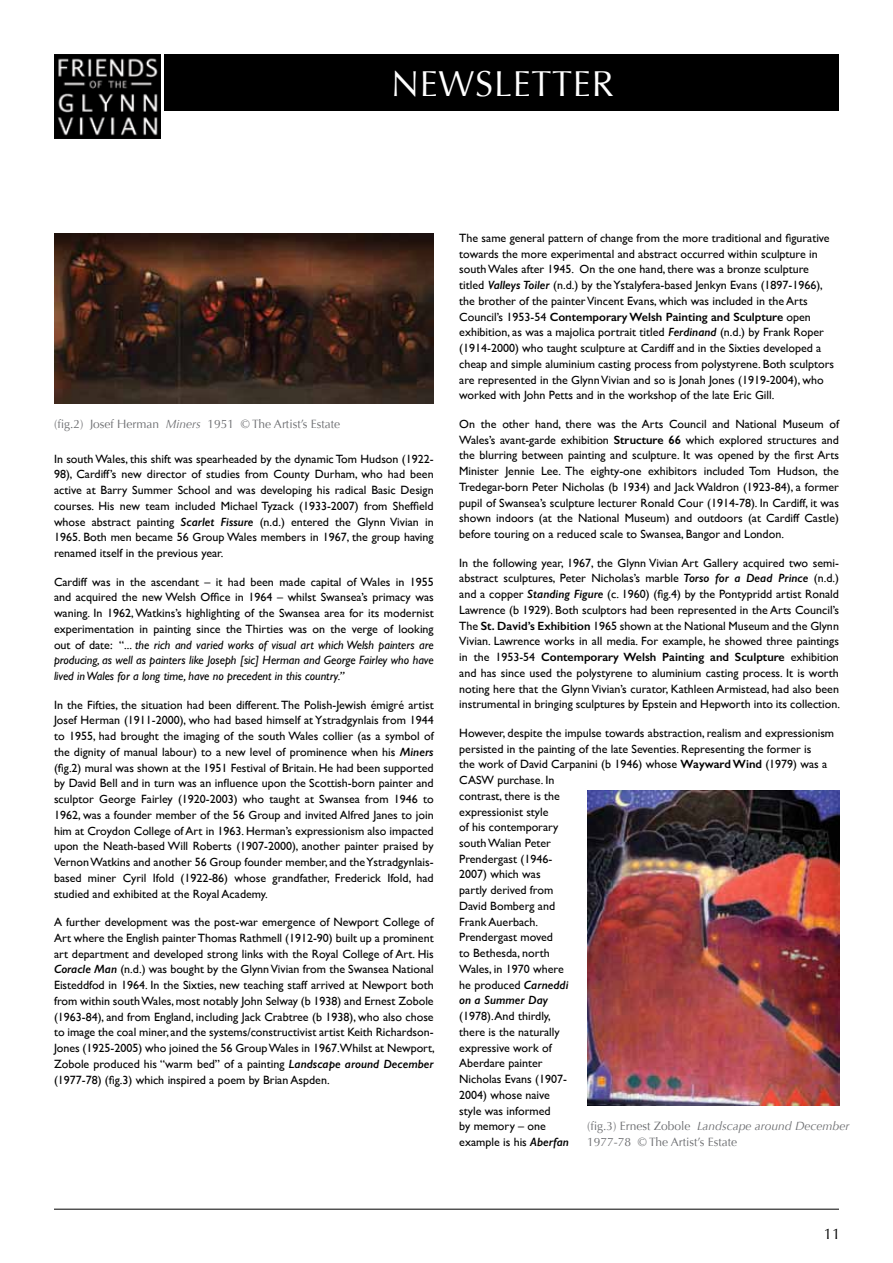
<style>
.page{position:relative;width:893px;height:1263px;background:#fff}
.page>*{position:absolute;margin:0;border:0;box-sizing:border-box;transform-origin:0 0}
.t1{font:36px "Optima";letter-spacing:.02em;color:#fff}
.t2{font:15px "Optima";color:#000}
.t3{font:12px/15.8px "Gill Sans";color:#000;text-align:justify}
.t4{font:12px/16.5px "Optima";color:#6d6e71}
.s1{font-style:italic}
.s2{font-weight:600;font-style:italic}
.s3{font-weight:600}
</style>
<div class="page">
<img style="left:54px;top:54px;width:106px;height:84px">
<div style="left:165px;top:54px;width:674px;height:57px;background:#000"></div>
<hr style="left:54px;top:1209px;width:785px;height:1px;background:#000">
<img style="left:54px;top:234px;width:380px;height:169px">
<img style="left:587px;top:791px;width:252px;height:314px">
<h1 class="t1" style="left:391px;top:63px;width:224px">NEWSLETTER</h1>
<p class="t4" style="left:54px;top:415px;width:288px">(fig.2) Josef Herman <span class="s1">Miners</span> 1951 © The Artist’s Estate</p>
<p class="t3" style="left:54px;top:451px;width:381px">In south Wales, this shift was spearheaded by the dynamic Tom Hudson (1922- 98), Cardiff’s new director of studies from County Durham, who had been active at Barry Summer School and was developing his radical Basic Design courses. His new team included Michael Tyzack (1933-2007) from Sheffield whose abstract painting <span class="s2">Scarlet Fissure</span> (n.d.) entered the Glynn Vivian in 1965. Both men became 56 Group Wales members in 1967, the group having renamed itself in the previous year.</p>
<p class="t3" style="left:54px;top:573px;width:381px">Cardiff was in the ascendant – it had been made capital of Wales in 1955 and acquired the new Welsh Office in 1964 – whilst Swansea’s primacy was waning. In 1962, Watkins’s highlighting of the Swansea area for its modernist experimentation in painting since the Thirties was on the verge of looking out of date: “... <span class="s1">the rich and varied works of visual art which Welsh painters are producing, as well as painters like Joseph [sic] Herman and George Fairley who have lived in Wales for a long time, have no precedent in this country.”</span></p>
<p class="t3" style="left:54px;top:696px;width:381px">In the Fifties, the situation had been different. The Polish-Jewish émigré artist Josef Herman (1911-2000), who had based himself at Ystradgynlais from 1944 to 1955, had brought the imaging of the south Wales collier (as a symbol of the dignity of manual labour) to a new level of prominence when his <span class="s2">Miners </span>(fig.2) mural was shown at the 1951 Festival of Britain. He had been supported by David Bell and in turn was an influence upon the Scottish-born painter and sculptor George Fairley (1920-2003) who taught at Swansea from 1946 to 1962, was a founder member of the 56 Group and invited Alfred Janes to join him at Croydon College of Art in 1963. Herman’s expressionism also impacted upon the Neath-based Will Roberts (1907-2000), another painter praised by Vernon Watkins and another 56 Group founder member, and the Ystradgynlais&shy;based miner Cyril Ifold (1922-86) whose grandfather, Frederick Ifold, had studied and exhibited at the Royal Academy.</p>
<p class="t3" style="left:54px;top:914px;width:382px">A further development was the post-war emergence of Newport College of Art where the English painter Thomas Rathmell (1912-90) built up a prominent art department and developed strong links with the Royal College of Art. His <span class="s2">Coracle Man</span> (n.d.) was bought by the Glynn Vivian from the Swansea National Eisteddfod in 1964. In the Sixties, new teaching staff arrived at Newport both from within south Wales, most notably John Selway (b 1938) and Ernest Zobole (1963-84), and from England, including Jack Crabtree (b 1938), who also chose to image the coal miner, and the systems/constructivist artist Keith Richardson-Jones (1925-2005) who joined the 56 Group Wales in 1967.Whilst at Newport, Zobole produced his “warm bed” of a painting <span class="s2">Landscape around December </span>(1977-78) (fig.3) which inspired a poem by Brian Aspden.</p>
<p class="t3" style="left:459px;top:230px;width:376px;text-align:left">The same general pattern of change from the more traditional and figurative towards the more experimental and abstract occurred within sculpture in south Wales after 1945. On the one hand, there was a bronze sculpture titled <span class="s2">Valleys Toiler</span> (n.d.) by the Ystalyfera-based Jenkyn Evans (1897-1966), the brother of the painter Vincent Evans, which was included in the Arts Council’s 1953-54 <span class="s3">Contemporary Welsh Painting and Sculpture</span> open exhibition, as was a majolica portrait titled <span class="s2">Ferdinand</span> (n.d.) by Frank Roper (1914-2000) who taught sculpture at Cardiff and in the Sixties developed a cheap and simple aluminium casting process from polystyrene. Both sculptors are represented in the Glynn Vivian and so is Jonah Jones (1919-2004), who worked with John Petts and in the workshop of the late Eric Gill.</p>
<p class="t3" style="left:459px;top:416px;width:381px">On the other hand, there was the Arts Council and National Museum of Wales’s avant-garde exhibition <span class="s3">Structure 66</span> which explored structures and the blurring between painting and sculpture. It was opened by the first Arts Minister Jennie Lee. The eighty-one exhibitors included Tom Hudson, the Tredegar-born Peter Nicholas (b 1934) and Jack Waldron (1923-84), a former pupil of Swansea’s sculpture lecturer Ronald Cour (1914-78). In Cardiff, it was shown indoors (at the National Museum) and outdoors (at Cardiff Castle) before touring on a reduced scale to Swansea, Bangor and London.</p>
<p class="t3" style="left:459px;top:554px;width:382px">In the following year, 1967, the Glynn Vivian Art Gallery acquired two semi&shy;abstract sculptures, Peter Nicholas’s marble <span class="s2">Torso for a Dead Prince</span> (n.d.) and a copper <span class="s2">Standing Figure</span> (c. 1960) (fig.4) by the Pontypridd artist Ronald Lawrence (b 1929). Both sculptors had been represented in the Arts Council’s The <span class="s3">St. David’s Exhibition</span> 1965 shown at the National Museum and the Glynn Vivian. Lawrence works in all media. For example, he showed three paintings in the 1953-54 <span class="s3">Contemporary Welsh Painting and Sculpture</span> exhibition and has since used the polystyrene to aluminium casting process. It is worth noting here that the Glynn Vivian’s curator, Kathleen Armistead, had also been instrumental in bringing sculptures by Epstein and Hepworth into its collection.</p>
<p class="t3" style="left:459px;top:725px;width:376px;text-align:left">However, despite the impulse towards abstraction, realism and expressionism persisted in the painting of the late Seventies. Representing the former is<br>the work of David Carpanini (b 1946) whose <span class="s3">Wayward Wind</span> (1979) was a<br>CASW purchase. In<br>contrast, there is the<br>expressionist style<br>of his contemporary<br>south Walian Peter<br>Prendergast (1946-<br>2007) which was<br>partly derived from<br>David Bomberg and<br>Frank Auerbach.<br>Prendergast moved<br>to Bethesda, north<br>Wales, in 1970 where<br>he produced <span class="s2">Carneddi<br>on a Summer Day</span></p>
<p class="t3" style="left:459px;top:1008px;width:111px;text-align:left">(1978). And thirdly, there is the naturally expressive work of<br>Aberdare painter<br>Nicholas Evans (1907-<br>2004) whose naive style was informed<br>by memory – one example is his <span class="s2">Aberfan</span></p>
<p class="t4" style="left:587px;top:1118px;width:264px">(fig.3) Ernest Zobole <span class="s1">Landscape around December<br></span>1977-78 © The Artist’s Estate</p>
<p class="t2" style="left:824px;top:1225px;width:18px">11</p>
</div>
